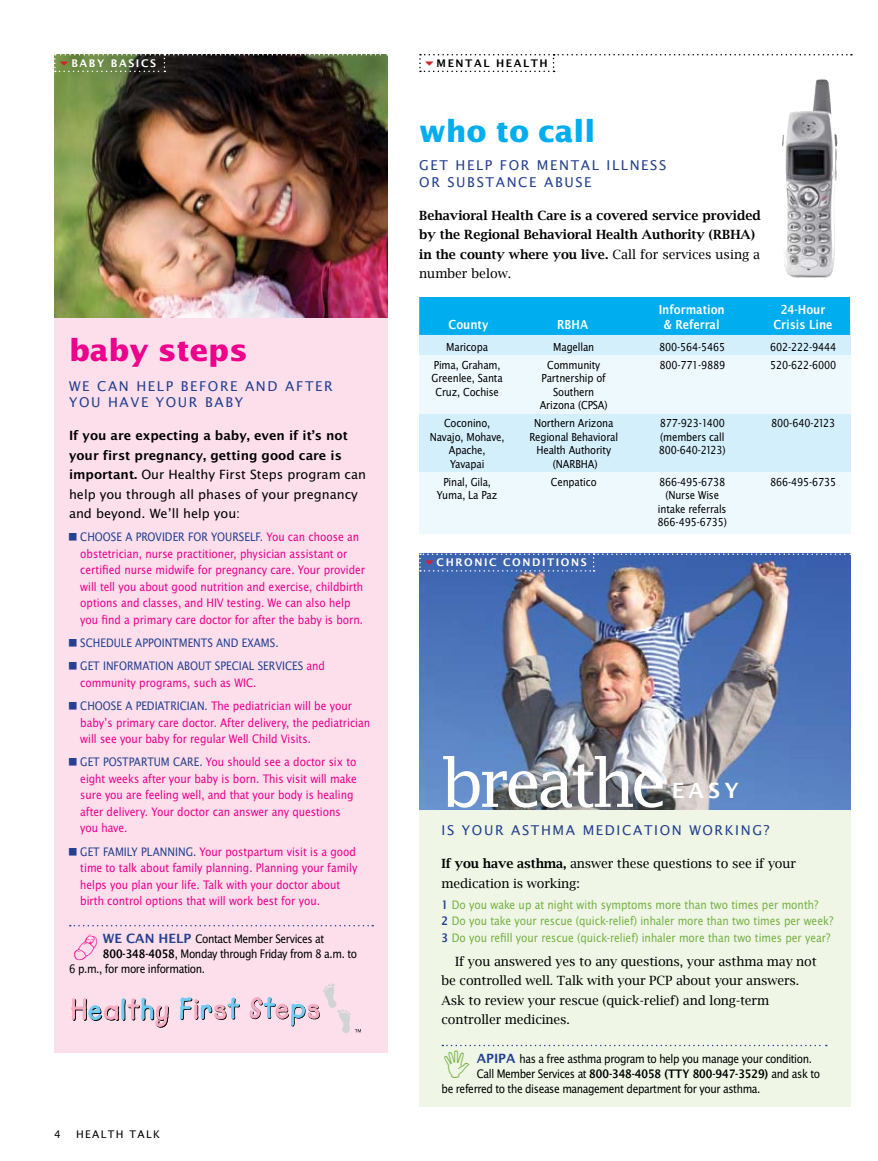
<style>
.page{position:relative;width:878px;height:1161px;background:#fff}
.page>*{position:absolute;margin:0;border:0;box-sizing:border-box;transform-origin:0 0}
.t1{font:66px "Lucida Fax";letter-spacing:-.07em;color:#fff}
.t2{font:700 30px "Lucida Sans";color:#ec008c}
.t3{font:700 30px "Lucida Sans";color:#00adef}
.t4{font:600 21px "Lucida Sans";color:#fff}
.t5{font:13.5px/16.2px "Lucida Sans";letter-spacing:.12em;color:#24408f}
.t6{font:13.5px/15px "Lucida Sans Nar EF Dem Bol";color:#fff;text-align:center}
.t7{font:12.75px/16.5px "Lucida Sans Nar EF";color:#ec008c}
.t8{font:12.75px/15px "Lucida Sans Nar EF";letter-spacing:-.03em;color:#000}
.t9{font:12.75px/19.5px "Lucida Bright";letter-spacing:-.01em;color:#000}
.t10{font:12.75px/16.5px "Lucida Sans Nar EF";color:#76b043}
.t11{font:12.75px/19.5px "Lucida Sans";color:#000}
.t12{font:600 12.75px/19.5px "Lucida Bright";color:#000}
.t13{font:12.75px/23.2px "Lucida Sans Nar EF";color:#24408f}
.t14{font:12.75px "Lucida Sans Nar EF Dem Bol";color:#000}
.t15{font:600 12.75px "Lucida Sans";color:#24408f}
.t16{font:12px/13.5px "Lucida Sans Nar EF";letter-spacing:-.01em;color:#000;text-align:center}
.t17{font:600 10.5px "Lucida Sans";letter-spacing:.15em;color:#fff}
.t18{font:600 10.5px "Lucida Sans";letter-spacing:.15em;color:#000}
.t19{font:10.5px "Lucida Sans";color:#000}
.s1{font-weight:600}
.s2{color:#24408f}
.s3{color:#ec008c}
.s4{font-family:"Lucida Sans";font-weight:600;color:#24408f}
.s5{font-family:"Lucida Sans Nar EF Dem Bol"}
.s6{font-weight:400}
.s7{font-family:"Lucida Sans Nar EF Dem Bol";color:#24408f}
.s8{font-family:"Lucida Sans Nar EF"}
</style>
<div class="page">
<div style="left:419px;top:324px;width:431px;height:34px;background:#d4effc"></div>
<div style="left:419px;top:554px;width:431px;height:553px;background:#eff6e6"></div>
<div style="left:54px;top:56px;width:334px;height:997px;background:#fcdfeb"></div>
<svg style="left:70px;top:925px;width:303px;height:1px"></svg>
<img style="left:54px;top:72px;width:334px;height:245px">
<img style="left:419px;top:572px;width:431px;height:238px">
<div style="left:419px;top:297px;width:430px;height:38px;background:#00adef"></div>
<img style="left:782px;top:79px;width:56px;height:199px">
<svg style="left:71px;top:997px;width:98px;height:31px"></svg>
<svg style="left:180px;top:997px;width:60px;height:24px"></svg>
<svg style="left:250px;top:983px;width:111px;height:50px"></svg>
<div style="left:419px;top:355px;width:431px;height:60px;background:#eef9fe"></div>
<div style="left:419px;top:415px;width:431px;height:62px;background:#d4effc"></div>
<div style="left:419px;top:472px;width:431px;height:62px;background:#eef9fe"></div>
<svg style="left:54px;top:54px;width:334px;height:18px;background:#3f472d"></svg>
<svg style="left:442px;top:1045px;width:384px;height:2px"></svg>
<svg style="left:419px;top:554px;width:432px;height:18px;background:#4668ac"></svg>
<svg style="left:419px;top:54px;width:432px;height:18px"></svg>
<p class="t17" style="left:71px;top:57px;width:86px">baby basics</p>
<h2 class="t2" style="left:69px;top:333px;width:180px">baby steps</h2>
<p class="t5" style="left:69px;top:378px;width:265px">WE CAN HELP BEFORE AND AFTER<br>YOU HAVE YOUR BABY</p>
<p class="t11" style="left:69px;top:426px;width:298px"><span class="s1">If you are expecting a baby, even if it’s not your first pregnancy, getting good care is important.</span> Our Healthy First Steps program can help you through all phases of your pregnancy and beyond. We’ll help you:</p>
<p class="t7" style="left:80px;top:529px;width:286px"><span class="s2">CHOOSE A PROVIDER FOR YOURSELF.</span> You can choose an obstetrician, nurse practitioner, physician assistant or certified nurse midwife for pregnancy care. Your provider will tell you about good nutrition and exercise, childbirth options and classes, and HIV testing. We can also help you find a primary care doctor for after the baby is born.</p>
<p class="t13" style="left:80px;top:631px;width:246px">SCHEDULE APPOINTMENTS AND EXAMS.<br>GET INFORMATION ABOUT SPECIAL SERVICES <span class="s3">and</span></p>
<p class="t7" style="left:80px;top:671px;width:273px;line-height:23.2px">community programs, such as WIC.<br><span class="s2">CHOOSE A PEDIATRICIAN.</span> The pediatrician will be your</p>
<p class="t7" style="left:80px;top:714px;width:291px">baby’s primary care doctor. After delivery, the pediatrician will see your baby for regular Well Child Visits.</p>
<p class="t7" style="left:80px;top:754px;width:278px"><span class="s2">GET POSTPARTUM CARE.</span> You should see a doctor six to eight weeks after your baby is born. This visit will make sure you are feeling well, and that your body is healing after delivery. Your doctor can answer any questions you have.</p>
<p class="t7" style="left:80px;top:843px;width:278px"><span class="s2">GET FAMILY PLANNING.</span> Your postpartum visit is a good time to talk about family planning. Planning your family helps you plan your life. Talk with your doctor about birth control options that will work best for you.</p>
<p class="t8" style="left:103px;top:931px;width:223px"><span class="s4">we can h elp</span> Contact Member Services at</p>
<p class="t8" style="left:103px;top:946px;width:255px"><span class="s5">800-348-4058</span>, Monday through Friday from 8 a.m. to</p>
<p class="t8" style="left:69px;top:961px;width:138px">6 p.m., for more information.</p>
<p class="t19" style="left:54px;top:1128px;width:8px">4</p>
<p class="t19" style="left:76px;top:1128px;width:9px">hea</p>
<p class="t19" style="left:101px;top:1128px;width:16px">lth</p>
<p class="t19" style="left:130px;top:1128px;width:31px">talk</p>
<p class="t18" style="left:436px;top:57px;width:111px">Mental Health</p>
<h2 class="t3" style="left:419px;top:114px;width:177px">who to call</h2>
<p class="t5" style="left:419px;top:157px;width:249px">GET HELP FOR MENTAL ILLNESS<br>OR SUBSTANCE ABUSE</p>
<p class="t12" style="left:419px;top:205px;width:343px">Behavioral Health Care is a covered service provided by the Regional Behavioral Health Authority (RBHA) in the county where you live. <span class="s6">Call for services using a number below.</span></p>
<p class="t6" style="left:448px;top:317px;width:41px">County</p>
<p class="t6" style="left:557px;top:317px;width:32px">RBHA</p>
<p class="t6" style="left:658px;top:302px;width:68px">Information &amp; Referral</p>
<p class="t6" style="left:773px;top:302px;width:61px">24-Hour<br>Crisis Line</p>
<p class="t16" style="left:446px;top:340px;width:43px">Maricopa</p>
<p class="t16" style="left:553px;top:340px;width:43px">Magellan</p>
<p class="t16" style="left:659px;top:340px;width:68px">800-564-5465</p>
<p class="t16" style="left:770px;top:340px;width:68px">602-222-9444</p>
<p class="t16" style="left:434px;top:358px;width:68px">Pima, Graham,</p>
<p class="t16" style="left:547px;top:358px;width:55px">Community</p>
<p class="t16" style="left:659px;top:358px;width:67px">800-771-9889</p>
<p class="t16" style="left:770px;top:358px;width:68px">520-622-6000</p>
<p class="t16" style="left:431px;top:372px;width:73px">Greenlee, Santa</p>
<p class="t16" style="left:541px;top:372px;width:66px">Partnership of</p>
<p class="t16" style="left:435px;top:385px;width:65px">Cruz, Cochise</p>
<p class="t16" style="left:539px;top:385px;width:69px">Southern<br>Arizona (CPSA)</p>
<p class="t16" style="left:444px;top:417px;width:48px">Coconino,</p>
<p class="t16" style="left:534px;top:417px;width:81px">Northern Arizona</p>
<p class="t16" style="left:659px;top:417px;width:67px">877-923-1400</p>
<p class="t16" style="left:771px;top:417px;width:66px">800-640-2123</p>
<p class="t16" style="left:430px;top:430px;width:76px">Navajo, Mohave,</p>
<p class="t16" style="left:529px;top:430px;width:90px">Regional Behavioral</p>
<p class="t16" style="left:660px;top:430px;width:66px">(members call</p>
<p class="t16" style="left:449px;top:444px;width:38px">Apache,</p>
<p class="t16" style="left:536px;top:444px;width:76px">Health Authority</p>
<p class="t16" style="left:658px;top:444px;width:69px">800-640-2123)</p>
<p class="t16" style="left:450px;top:457px;width:36px">Yavapai</p>
<p class="t16" style="left:552px;top:457px;width:46px">(NARBHA)</p>
<p class="t16" style="left:443px;top:475px;width:49px">Pinal, Gila,</p>
<p class="t16" style="left:551px;top:475px;width:47px">Cenpatico</p>
<p class="t16" style="left:659px;top:475px;width:68px">866-495-6738</p>
<p class="t16" style="left:770px;top:475px;width:68px">866-495-6735</p>
<p class="t16" style="left:437px;top:489px;width:62px">Yuma, La Paz</p>
<p class="t16" style="left:657px;top:489px;width:71px">(Nurse Wise intake referrals<br>866-495-6735)</p>
<p class="t17" style="left:436px;top:556px;width:28px">CHRONIC</p>
<p class="t17" style="left:503px;top:556px;width:10px">CONDITIONS</p>
<h1 class="t1" style="left:441px;top:745px;width:227px">breathe</h1>
<h3 class="t4" style="left:671px;top:778px;width:69px">easy</h3>
<p class="t5" style="left:441px;top:822px;width:329px">IS YOUR ASTHMA MEDICATION WORKING?</p>
<p class="t9" style="left:441px;top:854px;width:356px"><span class="s1">If you have asthma,</span> answer these questions to see if your medication is working:</p>
<p class="t10" style="left:441px;top:896px;width:393px"><span class="s7">1</span> Do you wake up at night with symptoms more than two times per month?<br><span class="s7">2</span> Do you take your rescue (quick-relief) inhaler more than two times per week?<br><span class="s7">3</span> Do you refill your rescue (quick-relief) inhaler more than two times per year?</p>
<p class="t9" style="left:441px;top:951px;width:377px;text-indent:14px">If you answered yes to any questions, your asthma may not be controlled well. Talk with your PCP about your answers.<br>Ask to review your rescue (quick-relief) and long-term controller medicines.</p>
<p class="t15" style="left:477px;top:1051px;width:9px">APIPA</p>
<p class="t8" style="left:477px;top:1051px;width:336px;text-indent:43px">has a free asthma program to help you manage your condition.<br>Call Member Services at <span class="s5">800-348-4058 (TTY</span></p>
<p class="t14" style="left:692px;top:1067px;width:129px">800-947-3529) <span class="s8">and ask to</span></p>
<p class="t8" style="left:441px;top:1081px;width:320px">be referred to the disease management department for your asthma.</p>
</div>
